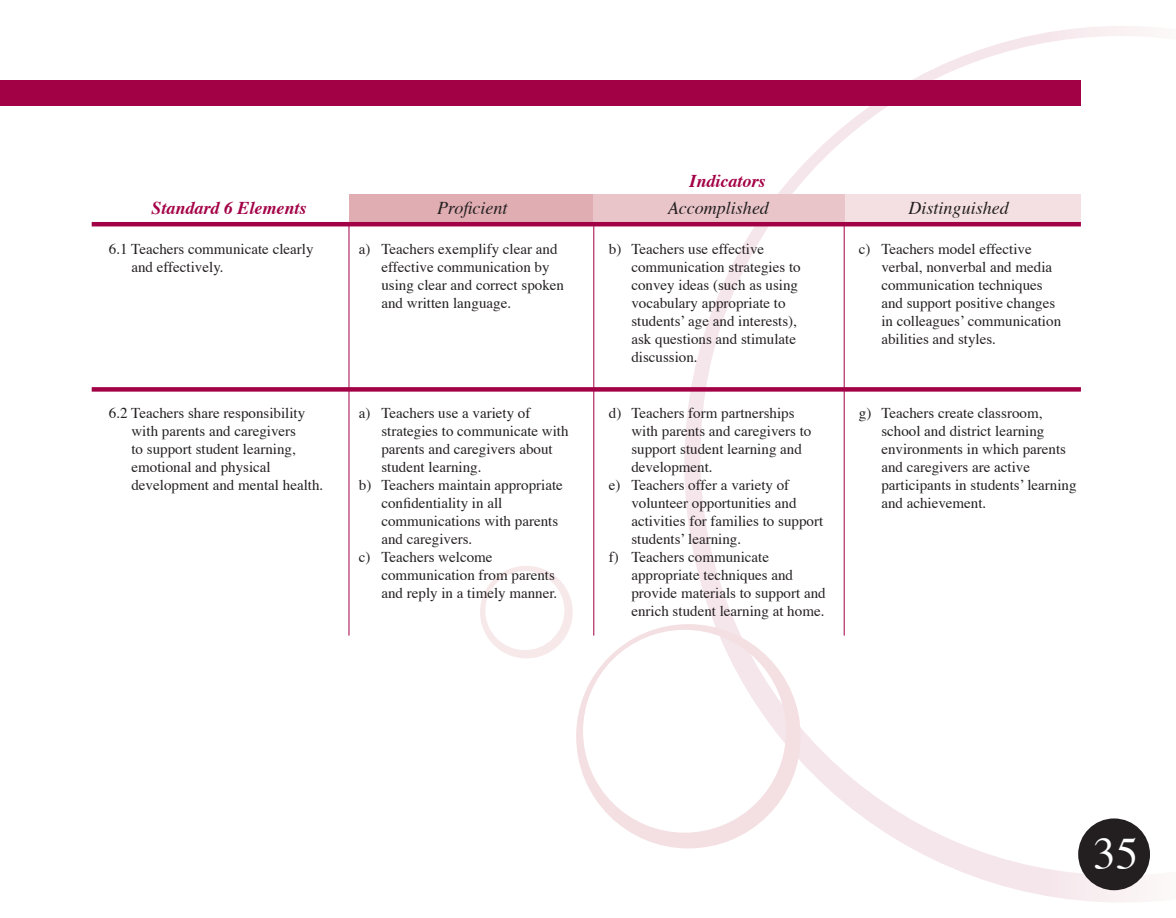
<style>
.page{position:relative;width:1176px;height:918px;background:#fff}
.page>*{position:absolute;margin:0;border:0;box-sizing:border-box;transform-origin:0 0}
.t1{font:45px "Times";color:#fff}
.t2{font:italic 18px "Times";color:#231f20}
.t3{font:italic 700 18px "Times";color:#a30146}
.t4{font:15px/18px "Times";color:#231f20}
</style>
<div class="page">
<svg style="left:684px;top:26px;width:466px;height:876px"></svg>
<svg style="left:576px;top:624px;width:224px;height:224px"></svg>
<svg style="left:480px;top:566px;width:92px;height:92px"></svg>
<div style="left:0;top:80px;width:1080px;height:25px;background:#a30146"></div>
<div style="left:1077px;top:818px;width:72px;height:72px;background:#231f20;border-radius:50%"></div>
<div style="left:838px;top:195px;width:242px;height:28px;background:#f4e0e2"></div>
<div style="left:349px;top:195px;width:263px;height:28px;background:#dfadb2"></div>
<div style="left:593px;top:195px;width:251px;height:28px;background:#e9c5c9"></div>
<hr style="left:348px;top:225px;width:1px;height:411px;background:#a30146">
<hr style="left:593px;top:225px;width:1px;height:411px;background:#a30146">
<hr style="left:843px;top:225px;width:1px;height:411px;background:#a30146">
<hr style="left:92px;top:222px;width:988px;height:4px;background:#a30146">
<div style="left:92px;top:387px;width:988px;height:5px;background:#a30146"></div>
<p class="t3" style="left:689px;top:164px;width:78px">Indicators</p>
<p class="t3" style="left:151px;top:191px;width:157px">Standard 6 Elements</p>
<p class="t2" style="left:437px;top:192px;width:72px">Proficient</p>
<p class="t2" style="left:667px;top:192px;width:102px">Accomplished</p>
<p class="t2" style="left:908px;top:192px;width:102px">Distinguished</p>
<p class="t4" style="left:131px;top:239px;width:183px;text-indent:-22px">6.1 Teachers communicate clearly and effectively.</p>
<p class="t4" style="left:381px;top:239px;width:184px;text-indent:-22px">a) Teachers exemplify clear and effective communication by using clear and correct spoken and written language.</p>
<p class="t4" style="left:631px;top:239px;width:171px;text-indent:-22px">b) Teachers use effective communication strategies to convey ideas (such as using vocabulary appropriate to students’ age and interests), ask questions and stimulate discussion.</p>
<p class="t4" style="left:881px;top:239px;width:181px;text-indent:-23px">c) Teachers model effective verbal, nonverbal and media communication techniques and support positive changes in colleagues’ communication abilities and styles.</p>
<p class="t4" style="left:131px;top:403px;width:193px;text-indent:-22px">6.2 Teachers share responsibility with parents and caregivers<br>to support student learning, emotional and physical development and mental health.</p>
<p class="t4" style="left:359px;top:403px;width:173px">a) Teachers use a variety of</p>
<p class="t4" style="left:381px;top:421px;width:189px">strategies to communicate with</p>
<p class="t4" style="left:381px;top:439px;width:173px">parents and caregivers about</p>
<p class="t4" style="left:381px;top:457px;width:101px">student learning.</p>
<p class="t4" style="left:359px;top:475px;width:205px">b) Teachers maintain appropriate</p>
<p class="t4" style="left:381px;top:493px;width:122px">confidentiality in all</p>
<p class="t4" style="left:381px;top:511px;width:178px">communications with parents</p>
<p class="t4" style="left:381px;top:529px;width:92px">and caregivers.</p>
<p class="t4" style="left:359px;top:547px;width:135px">c) Teachers welcome</p>
<p class="t4" style="left:381px;top:565px;width:175px">communication from parents</p>
<p class="t4" style="left:381px;top:583px;width:177px">and reply in a timely manner.</p>
<p class="t4" style="left:608px;top:403px;width:187px">d) Teachers form partnerships</p>
<p class="t4" style="left:631px;top:421px;width:181px">with parents and caregivers to</p>
<p class="t4" style="left:631px;top:439px;width:172px">support student learning and</p>
<p class="t4" style="left:631px;top:457px;width:83px">development.</p>
<p class="t4" style="left:608px;top:475px;width:182px">e) Teachers offer a variety of</p>
<p class="t4" style="left:631px;top:493px;width:166px">volunteer opportunities and</p>
<p class="t4" style="left:631px;top:511px;width:193px">activities for families to support</p>
<p class="t4" style="left:631px;top:529px;width:111px">students’ learning.</p>
<p class="t4" style="left:608px;top:547px;width:162px">f) Teachers communicate</p>
<p class="t4" style="left:631px;top:565px;width:163px">appropriate techniques and</p>
<p class="t4" style="left:631px;top:583px;width:196px">provide materials to support and</p>
<p class="t4" style="left:631px;top:601px;width:194px">enrich student learning at home.</p>
<p class="t4" style="left:881px;top:403px;width:197px;text-indent:-23px">g) Teachers create classroom, school and district learning environments in which parents and caregivers are active participants in students’ learning and achievement.</p>
<h1 class="t1" style="left:1092px;top:812px;width:46px">35</h1>
</div>
